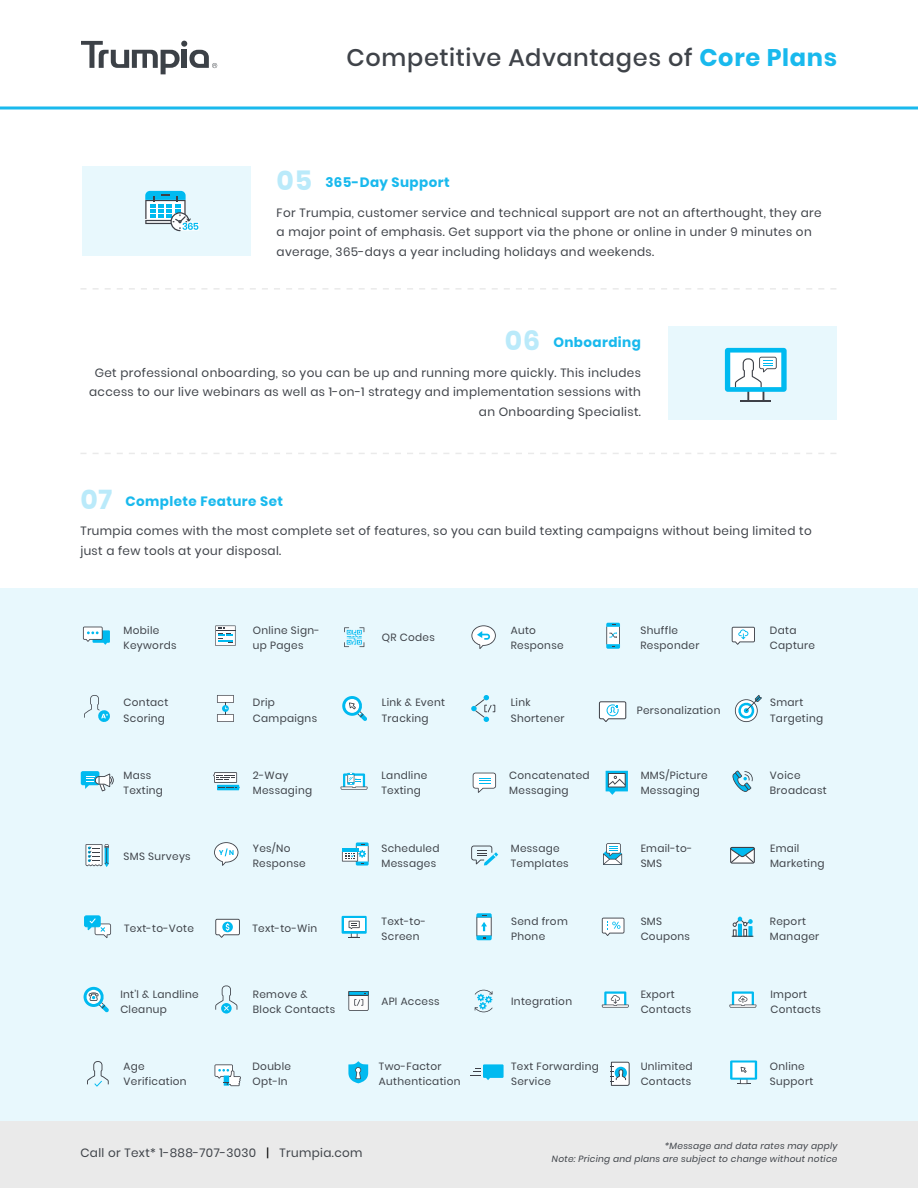
<style>
.page{position:relative;width:918px;height:1188px;background:#fff}
.page>*{position:absolute;margin:0;border:0;box-sizing:border-box;transform-origin:0 0}
.t1{font:500 24px "Poppins";letter-spacing:.025em;color:#3f4349}
.t2{font:700 13.5px "Poppins";letter-spacing:.03em;color:#19b9ed}
.t3{font:12px/19.5px "Poppins";letter-spacing:.03em;color:#3f4349}
.t4{font:10.5px/15px "Poppins";letter-spacing:.03em;color:#3f4349}
.t5{font:italic 9px/13.5px "Poppins";letter-spacing:.03em;color:#3f4349;text-align:right}
.s1{font-weight:700;color:#19b9ed}
.s2{font-size:27px;color:#baeafa}
.s3{color:#000}
</style>
<div class="page">
<svg style="left:81px;top:41px;width:136px;height:33px"></svg>
<svg style="left:0;top:106px;width:918px;height:4px;background:#52caf1"></svg>
<div style="left:0;top:1120px;width:918px;height:68px;background:#eaeaea"></div>
<div style="left:0;top:588px;width:918px;height:532px;background:#e8f8fd"></div>
<div style="left:82px;top:166px;width:169px;height:90px;background:#e8f8fd"></div>
<svg style="left:145px;top:191px;width:54px;height:40px"></svg>
<div style="left:668px;top:327px;width:169px;height:93px;background:#e8f8fd"></div>
<svg style="left:725px;top:348px;width:62px;height:54px;background:#a5dded"></svg>
<svg style="left:80px;top:288px;width:756px;height:2px"></svg>
<svg style="left:80px;top:453px;width:756px;height:1px"></svg>
<svg style="left:471px;top:625px;width:25px;height:24px"></svg>
<svg style="left:606px;top:623px;width:14px;height:26px"></svg>
<svg style="left:344px;top:627px;width:20px;height:20px"></svg>
<svg style="left:215px;top:626px;width:21px;height:20px"></svg>
<svg style="left:83px;top:627px;width:27px;height:18px"></svg>
<svg style="left:732px;top:627px;width:23px;height:18px"></svg>
<svg style="left:214px;top:842px;width:24px;height:24px"></svg>
<svg style="left:342px;top:842px;width:27px;height:24px"></svg>
<svg style="left:603px;top:843px;width:19px;height:22px"></svg>
<svg style="left:84px;top:915px;width:27px;height:23px"></svg>
<svg style="left:476px;top:913px;width:16px;height:27px"></svg>
<svg style="left:732px;top:917px;width:21px;height:20px"></svg>
<div style="left:342px;top:916px;width:25px;height:18px;background:#00baf0"></div>
<div style="left:344px;top:918px;width:21px;height:13px;background:#fff"></div>
<svg style="left:348px;top:921px;width:12px;height:17px"></svg>
<svg style="left:602px;top:918px;width:22px;height:18px"></svg>
<svg style="left:213px;top:772px;width:27px;height:18px"></svg>
<svg style="left:341px;top:773px;width:27px;height:17px"></svg>
<svg style="left:81px;top:771px;width:33px;height:20px"></svg>
<svg style="left:606px;top:771px;width:22px;height:24px"></svg>
<svg style="left:732px;top:770px;width:21px;height:22px"></svg>
<svg style="left:84px;top:695px;width:26px;height:27px"></svg>
<svg style="left:734px;top:695px;width:28px;height:28px"></svg>
<svg style="left:342px;top:696px;width:25px;height:25px"></svg>
<svg style="left:217px;top:695px;width:17px;height:27px"></svg>
<svg style="left:730px;top:1060px;width:27px;height:24px"></svg>
<svg style="left:729px;top:991px;width:27px;height:17px"></svg>
<svg style="left:348px;top:991px;width:21px;height:20px"></svg>
<svg style="left:84px;top:987px;width:25px;height:25px"></svg>
<svg style="left:475px;top:990px;width:18px;height:22px"></svg>
<svg style="left:221px;top:1003px;width:11px;height:11px"></svg>
<svg style="left:215px;top:986px;width:22px;height:25px"></svg>
<svg style="left:471px;top:695px;width:24px;height:27px"></svg>
<svg style="left:599px;top:701px;width:27px;height:21px"></svg>
<svg style="left:473px;top:773px;width:23px;height:20px"></svg>
<svg style="left:86px;top:844px;width:23px;height:23px"></svg>
<svg style="left:471px;top:846px;width:27px;height:19px"></svg>
<svg style="left:730px;top:847px;width:25px;height:17px"></svg>
<svg style="left:215px;top:919px;width:25px;height:19px"></svg>
<svg style="left:602px;top:991px;width:27px;height:17px"></svg>
<svg style="left:87px;top:1061px;width:22px;height:25px"></svg>
<svg style="left:215px;top:1064px;width:26px;height:22px"></svg>
<svg style="left:348px;top:1061px;width:20px;height:22px"></svg>
<svg style="left:471px;top:1064px;width:33px;height:16px"></svg>
<svg style="left:610px;top:1062px;width:20px;height:24px"></svg>
<h1 class="t1" style="left:347px;top:43px;width:492px">Competitive Advantages of <span class="s1">Core Plans</span></h1>
<p class="t2" style="left:277px;top:175px;width:175px"><span class="s2">05</span> 365-Day Support</p>
<p class="t3" style="left:277px;top:203px;width:546px">For Trumpia, customer service and technical support are not an afterthought, they are a major point of emphasis. Get support via the phone or online in under 9 minutes on average, 365-days a year including holidays and weekends.</p>
<p class="t2" style="left:505px;top:335px;width:137px"><span class="s2">06</span> Onboarding</p>
<p class="t3" style="left:89px;top:363px;width:553px;text-align:right">Get professional onboarding, so you can be up and running more quickly. This includes access to our live webinars as well as 1-on-1 strategy and implementation sessions with an Onboarding Specialist.</p>
<p class="t2" style="left:80px;top:494px;width:204px"><span class="s2">07</span> Complete Feature Set</p>
<p class="t3" style="left:80px;top:522px;width:733px">Trumpia comes with the most complete set of features, so you can build texting campaigns without being limited to just a few tools at your disposal.</p>
<p class="t4" style="left:511px;top:623px;width:54px">Auto<br>Response</p>
<p class="t4" style="left:641px;top:623px;width:60px">Shuffle<br>Responder</p>
<p class="t4" style="left:124px;top:623px;width:54px">Mobile<br>Keywords</p>
<p class="t4" style="left:770px;top:623px;width:47px">Data<br>Capture</p>
<p class="t4" style="left:253px;top:623px;width:68px">Online Sign&shy;up Pages</p>
<p class="t4" style="left:382px;top:630px;width:55px">QR Codes</p>
<p class="t4" style="left:253px;top:695px;width:66px">Drip<br>Campaigns</p>
<p class="t4" style="left:382px;top:695px;width:65px">Link &amp; Event<br>Tracking</p>
<p class="t4" style="left:511px;top:695px;width:55px">Link<br>Shortener</p>
<p class="t4" style="left:637px;top:703px;width:85px">Personalization</p>
<p class="t4" style="left:124px;top:695px;width:46px">Contact<br>Scoring</p>
<p class="t4" style="left:770px;top:695px;width:54px">Smart<br>Targeting</p>
<p class="t4" style="left:124px;top:768px;width:41px">Mass<br>Texting</p>
<p class="t4" style="left:641px;top:768px;width:69px">MMS/Picture<br>Messaging</p>
<p class="t4" style="left:770px;top:768px;width:58px">Voice<br>Broadcast</p>
<p class="t4" style="left:253px;top:768px;width:61px">2-Way<br>Messaging</p>
<p class="t4" style="left:381px;top:768px;width:47px">Landline<br>Texting</p>
<p class="t4" style="left:509px;top:768px;width:82px">Concatenated<br>Messaging</p>
<p class="t4" style="left:253px;top:841px;width:54px">Yes/No<br>Response</p>
<p class="t4" style="left:381px;top:841px;width:60px">Scheduled<br>Messages</p>
<p class="t4" style="left:641px;top:841px;width:53px">Email-to-<br>SMS</p>
<p class="t4" style="left:124px;top:848px;width:69px">SMS Surveys</p>
<p class="t4" style="left:511px;top:841px;width:59px">Message<br>Templates</p>
<p class="t4" style="left:770px;top:841px;width:56px">Email<br>Marketing</p>
<p class="t4" style="left:124px;top:921px;width:71px">Text-to-Vote</p>
<p class="t4" style="left:511px;top:914px;width:58px">Send from<br>Phone</p>
<p class="t4" style="left:770px;top:914px;width:51px">Report<br>Manager</p>
<p class="t4" style="left:382px;top:914px;width:46px">Text-to-<br>Screen</p>
<p class="t4" style="left:641px;top:914px;width:51px">SMS<br>Coupons</p>
<p class="t4" style="left:252px;top:921px;width:66px">Text-to-Win</p>
<p class="t4" style="left:120px;top:986px;width:80px">Int’l &amp; Landline<br>Cleanup</p>
<p class="t4" style="left:511px;top:994px;width:62px">Integration</p>
<p class="t4" style="left:253px;top:986px;width:84px">Remove &amp;<br>Block Contacts</p>
<p class="t4" style="left:381px;top:994px;width:60px">API Access</p>
<p class="t4" style="left:641px;top:986px;width:52px">Export<br>Contacts</p>
<p class="t4" style="left:770px;top:986px;width:52px">Import<br>Contacts</p>
<p class="t4" style="left:124px;top:1059px;width:65px">Age<br>Verification</p>
<p class="t4" style="left:252px;top:1059px;width:40px">Double<br>Opt-In</p>
<p class="t4" style="left:379px;top:1059px;width:83px">Two-Factor<br>Authentication</p>
<p class="t4" style="left:511px;top:1059px;width:89px">Text Forwarding<br>Service</p>
<p class="t4" style="left:641px;top:1059px;width:54px">Unlimited<br>Contacts</p>
<p class="t4" style="left:770px;top:1059px;width:45px">Online<br>Support</p>
<p class="t3" style="left:80px;top:1143px;width:284px">Call or Text* 1-888-707-3030 <span class="s3">|</span> Trumpia.com</p>
<p class="t5" style="left:552px;top:1139px;width:287px">*Message and data rates may apply<br>Note: Pricing and plans are subject to change without notice</p>
</div>
